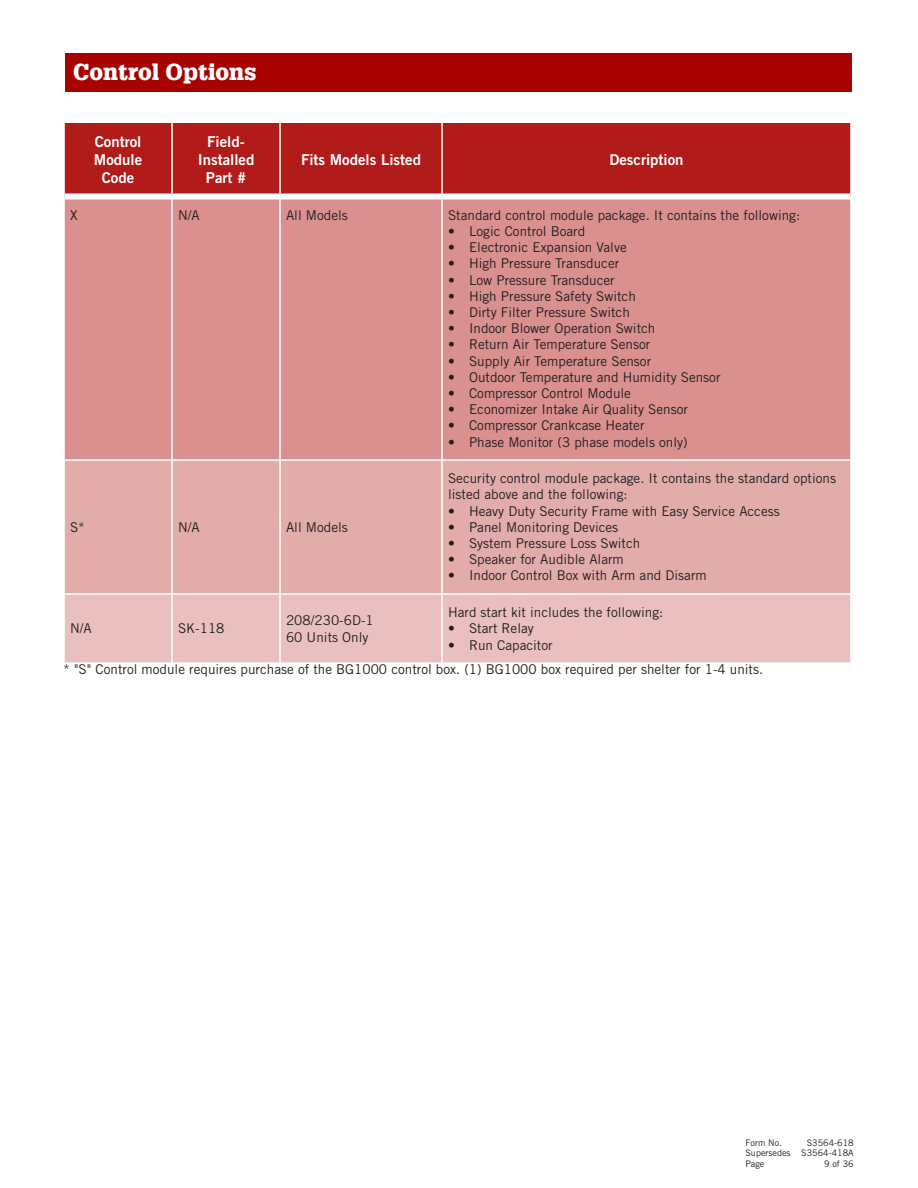
<style>
.page{position:relative;width:918px;height:1188px;background:#fff}
.page>*{position:absolute;margin:0;border:0;box-sizing:border-box;transform-origin:0 0}
.t1{font:900 22.5px "Glypha 75";color:#fff}
.t2{font:15px "Trade Gothic LT Std Bd 2";color:#fff}
.t3{font:13.5px/16.2px "Trade Gothic LT Std";color:#231f20}
.t4{font:9px/10.5px "Trade Gothic LT Std";color:#231f20;text-align:justify}
</style>
<div class="page">
<div style="left:65px;top:53px;width:787px;height:39px;background:#a80200"></div>
<div style="left:65px;top:123px;width:785px;height:71px;background:#b11b1a"></div>
<div style="left:65px;top:200px;width:785px;height:259px;background:#d9908f"></div>
<div style="left:65px;top:461px;width:785px;height:132px;background:#e2acab"></div>
<div style="left:65px;top:595px;width:785px;height:67px;background:#e9c0bf"></div>
<hr style="left:171px;top:123px;width:2px;height:71px;background:#fff">
<hr style="left:279px;top:123px;width:2px;height:71px;background:#fff">
<hr style="left:441px;top:123px;width:2px;height:71px;background:#fff">
<hr style="left:171px;top:199px;width:2px;height:260px;background:#fff">
<hr style="left:279px;top:199px;width:2px;height:260px;background:#fff">
<hr style="left:441px;top:199px;width:2px;height:260px;background:#fff">
<hr style="left:171px;top:461px;width:2px;height:132px;background:#fff">
<hr style="left:279px;top:461px;width:2px;height:132px;background:#fff">
<hr style="left:441px;top:461px;width:2px;height:132px;background:#fff">
<hr style="left:171px;top:595px;width:2px;height:67px;background:#fff">
<hr style="left:279px;top:595px;width:2px;height:67px;background:#fff">
<hr style="left:441px;top:595px;width:2px;height:67px;background:#fff">
<p class="t1" style="left:73px;top:59px;width:185px">Control Options</p>
<p class="t2" style="left:95px;top:132px;width:48px">Control</p>
<p class="t2" style="left:94px;top:150px;width:50px">Module</p>
<p class="t2" style="left:102px;top:168px;width:34px">Code</p>
<p class="t2" style="left:207px;top:132px;width:39px">Field-</p>
<p class="t2" style="left:198px;top:150px;width:58px">Installed</p>
<p class="t2" style="left:206px;top:168px;width:42px">Part #</p>
<p class="t2" style="left:301px;top:150px;width:121px">Fits Models Listed</p>
<p class="t2" style="left:609px;top:150px;width:76px">Description</p>
<p class="t3" style="left:70px;top:207px;width:9px">X</p>
<p class="t3" style="left:178px;top:207px;width:23px">N/A</p>
<p class="t3" style="left:286px;top:207px;width:63px">All Models</p>
<p class="t3" style="left:448px;top:207px;width:354px">Standard control module package. It contains the following:</p>
<p class="t3" style="left:448px;top:223px;width:139px">• Logic Control Board</p>
<p class="t3" style="left:448px;top:239px;width:180px">• Electronic Expansion Valve</p>
<p class="t3" style="left:448px;top:255px;width:173px">• High Pressure Transducer</p>
<p class="t3" style="left:448px;top:271px;width:168px">• Low Pressure Transducer</p>
<p class="t3" style="left:448px;top:288px;width:189px">• High Pressure Safety Switch</p>
<p class="t3" style="left:448px;top:304px;width:183px">• Dirty Filter Pressure Switch</p>
<p class="t3" style="left:448px;top:320px;width:209px">• Indoor Blower Operation Switch</p>
<p class="t3" style="left:448px;top:336px;width:204px">• Return Air Temperature Sensor</p>
<p class="t3" style="left:448px;top:352px;width:205px">• Supply Air Temperature Sensor</p>
<p class="t3" style="left:448px;top:369px;width:274px">• Outdoor Temperature and Humidity Sensor</p>
<p class="t3" style="left:448px;top:385px;width:184px">• Compressor Control Module</p>
<p class="t3" style="left:448px;top:401px;width:241px">• Economizer Intake Air Quality Sensor</p>
<p class="t3" style="left:448px;top:417px;width:198px">• Compressor Crankcase Heater</p>
<p class="t3" style="left:448px;top:433px;width:241px">• Phase Monitor (3 phase models only)</p>
<p class="t3" style="left:70px;top:519px;width:16px">S*</p>
<p class="t3" style="left:178px;top:519px;width:23px">N/A</p>
<p class="t3" style="left:286px;top:519px;width:63px">All Models</p>
<p class="t3" style="left:448px;top:470px;width:390px">Security control module package. It contains the standard options listed above and the following:</p>
<p class="t3" style="left:448px;top:503px;width:333px">• Heavy Duty Security Frame with Easy Service Access</p>
<p class="t3" style="left:448px;top:519px;width:172px">• Panel Monitoring Devices</p>
<p class="t3" style="left:448px;top:535px;width:194px">• System Pressure Loss Switch</p>
<p class="t3" style="left:448px;top:551px;width:177px">• Speaker for Audible Alarm</p>
<p class="t3" style="left:448px;top:567px;width:260px">• Indoor Control Box with Arm and Disarm</p>
<p class="t3" style="left:448px;top:604px;width:217px">Hard start kit includes the following:</p>
<p class="t3" style="left:448px;top:620px;width:87px">• Start Relay</p>
<p class="t3" style="left:448px;top:637px;width:106px">• Run Capacitor</p>
<p class="t3" style="left:63px;top:661px;width:701px">* "S" Control module requires purchase of the BG1000 control box. (1) BG1000 box required per shelter for 1-4 units.</p>
<p class="t3" style="left:286px;top:612px;width:89px">208/230-6D-1</p>
<p class="t3" style="left:286px;top:628px;width:84px">60 Units Only</p>
<p class="t3" style="left:70px;top:620px;width:23px">N/A</p>
<p class="t3" style="left:178px;top:620px;width:48px">SK-118</p>
<p class="t4" style="left:746px;top:1137px;width:110px;text-indent:61px">S3564-618<br>Supersedes S3564-418A Page</p>
<p class="t4" style="left:746px;top:1137px;width:38px">Form No.</p>
<p class="t4" style="left:824px;top:1158px;width:31px">9 of 36</p>
</div>
